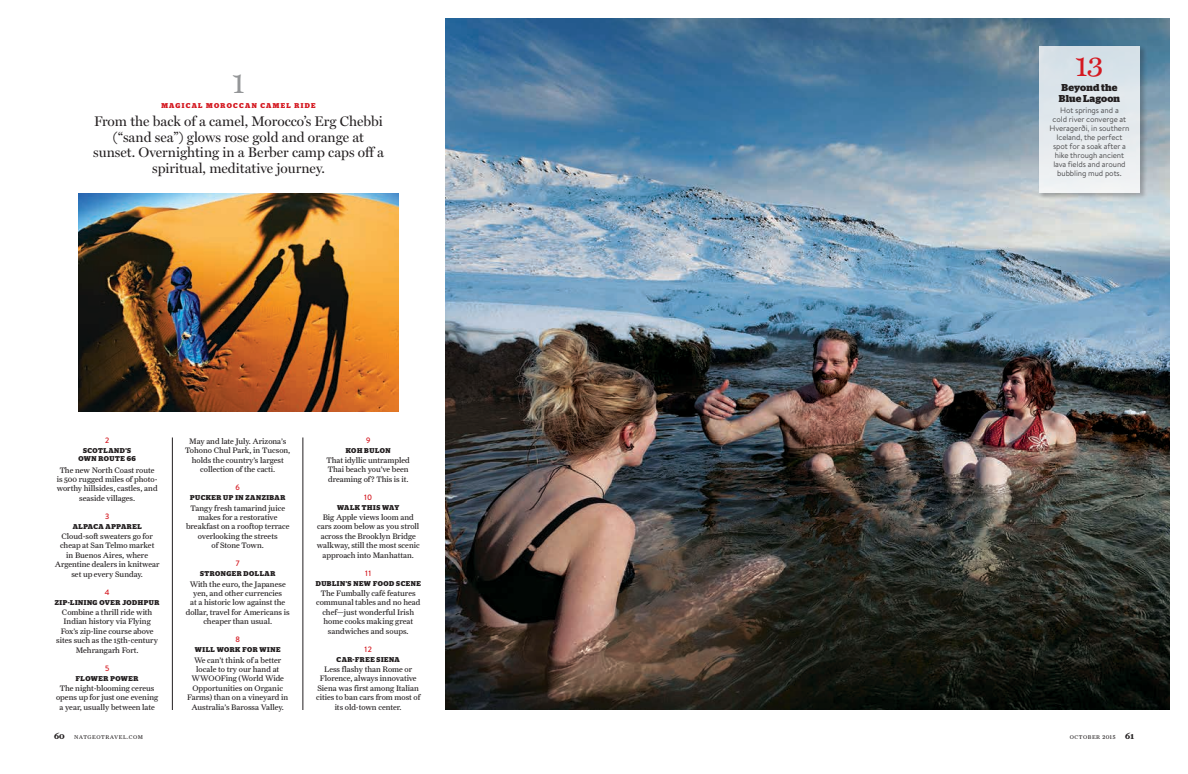
<style>
.page{position:relative;width:1188px;height:774px;background:#fff}
.page>*{position:absolute;margin:0;border:0;box-sizing:border-box;transform-origin:0 0}
.t1{font:30px "Miller Text";color:#d41820}
.t2{font:30px "Miller Text";color:#949698}
.t3{font:14px/15.5px "Miller Display";color:#231f20;text-align:center}
.t4{font:700 10px/11px "Stag";letter-spacing:.015em;color:#231f20}
.t5{font:8px/9.5px "Farnham Text";color:#231f20;text-align:center}
.t6{font:8px/9px "Brandon Text";letter-spacing:-.01em;color:#4d4d4f;text-align:center}
.t7{font:500 8px "Brandon Grotesque";color:#d41820}
.t8{font:700 7px/8.5px "Stag";letter-spacing:.08em;color:#231f20;text-align:center}
.t9{font:700 7px "Stag";letter-spacing:.2em;color:#d41820}
.t10{font:5.5px "Farnham Text";letter-spacing:.1em;color:#231f20}
.s1{font-family:"Farnham Display Bold OSF";font-size:9px}
</style>
<div class="page">
<img style="left:78px;top:193px;width:321px;height:219px">
<hr style="left:172px;top:438px;width:1px;height:272px;background:#231f20">
<hr style="left:303px;top:438px;width:1px;height:272px;background:#231f20">
<img style="left:446px;top:18px;width:724px;height:692px">
<div style="left:1038px;top:45px;width:109px;height:155px;background:#231f20;opacity:.34"></div>
<div style="left:1039px;top:46px;width:101px;height:147px;background:linear-gradient(to bottom,#d3dfe7,#f2f3f4)"></div>
<h1 class="t2" style="left:232px;top:65px;width:14px">1</h1>
<p class="t9" style="left:161px;top:101px;width:156px">MAGICAL MOROCCAN CAMEL RIDE</p>
<h2 class="t3" style="left:93px;top:114px;width:292px">From the back of a camel, Morocco’s Erg Chebbi (“sand sea”) glows rose gold and orange at sunset. Overnighting in a Berber camp caps off a spiritual, meditative journey.</h2>
<p class="t7" style="left:105px;top:435px;width:6px">2</p>
<p class="t8" style="left:78px;top:446px;width:59px">SCOTLAND’S<br>OWN ROUTE 66</p>
<p class="t5" style="left:57px;top:465px;width:102px">The new North Coast route is 500 rugged miles of photo&shy;worthy hillsides, castles, and seaside villages.</p>
<p class="t7" style="left:105px;top:511px;width:6px">3</p>
<p class="t8" style="left:73px;top:522px;width:70px">ALPACA APPAREL</p>
<p class="t5" style="left:55px;top:531px;width:106px">Cloud-soft sweaters go for cheap at San Telmo market<br>in Buenos Aires, where<br>Argentine dealers in knitwear set up every Sunday.</p>
<p class="t7" style="left:105px;top:587px;width:6px">4</p>
<p class="t8" style="left:55px;top:598px;width:106px">ZIP-LINING OVER JODHPUR</p>
<p class="t5" style="left:56px;top:607px;width:103px">Combine a thrill ride with<br>Indian history via Flying<br>Fox’s zip-line course above sites such as the 15th-century<br>Mehrangarh Fort.</p>
<p class="t7" style="left:105px;top:663px;width:6px">5</p>
<p class="t8" style="left:76px;top:674px;width:64px">FLOWER POWER</p>
<p class="t5" style="left:56px;top:683px;width:104px">The night-blooming cereus opens up for just one evening a year, usually between late</p>
<p class="t5" style="left:185px;top:436px;width:107px">May and late July. Arizona’s<br>Tohono Chul Park, in Tucson, holds the country’s largest collection of the cacti.</p>
<p class="t7" style="left:236px;top:482px;width:6px">6</p>
<p class="t8" style="left:190px;top:493px;width:97px">PUCKER UP IN ZANZIBAR</p>
<p class="t5" style="left:186px;top:503px;width:105px">Tangy fresh tamarind juice makes for a restorative breakfast on a rooftop terrace overlooking the streets<br>of Stone Town.</p>
<p class="t7" style="left:236px;top:558px;width:5px">7</p>
<p class="t8" style="left:200px;top:569px;width:77px">STRONGER DOLLAR</p>
<p class="t5" style="left:186px;top:579px;width:105px">With the euro, the Japanese yen, and other currencies<br>at a historic low against the dollar, travel for Americans is cheaper than usual.</p>
<p class="t7" style="left:235px;top:634px;width:6px">8</p>
<p class="t8" style="left:195px;top:645px;width:87px">WILL WORK FOR WINE</p>
<p class="t5" style="left:187px;top:655px;width:103px">We can’t think of a better locale to try our hand at<br>WWOOFing (World Wide<br>Opportunities on Organic<br>Farms) than on a vineyard in<br>Australia’s Barossa Valley.</p>
<p class="t7" style="left:366px;top:435px;width:6px">9</p>
<p class="t8" style="left:346px;top:446px;width:46px">KOH BULON</p>
<p class="t5" style="left:327px;top:455px;width:85px;text-align:left">That idyllic untrampled<br>Thai beach you’ve been dreaming of? This is it.</p>
<p class="t7" style="left:364px;top:492px;width:10px">10</p>
<p class="t8" style="left:337px;top:503px;width:64px">WALK THIS WAY</p>
<p class="t5" style="left:317px;top:512px;width:104px">Big Apple views loom and cars zoom below as you stroll across the Brooklyn Bridge walkway, still the most scenic approach into Manhattan.</p>
<p class="t7" style="left:365px;top:568px;width:7px">11</p>
<p class="t8" style="left:316px;top:579px;width:106px">DUBLIN’S NEW FOOD SCENE</p>
<p class="t5" style="left:316px;top:588px;width:106px">The Fumbally café features communal tables and no head chef—just wonderful Irish home cooks making great sandwiches and soups.</p>
<p class="t7" style="left:365px;top:644px;width:9px">12</p>
<p class="t8" style="left:337px;top:655px;width:65px">CAR-FREE SIENA</p>
<p class="t5" style="left:316px;top:664px;width:106px">Less flashy than Rome or<br>Florence, always innovative<br>Siena was first among Italian cities to ban cars from most of its old-town center.</p>
<h1 class="t1" style="left:1075px;top:49px;width:30px">13</h1>
<p class="t4" style="left:1059px;top:82px;width:63px">Beyond the<br>Blue Lagoon</p>
<p class="t6" style="left:1050px;top:106px;width:81px">Hot springs and a<br>cold river converge at<br>Hveragerði, in southern<br>Iceland, the perfect spot for a soak after a hike through ancient lava fields and around bubbling mud pots.</p>
<p class="t10" style="left:54px;top:733px;width:91px"><span class="s1">60</span> NATGEOTRAVEL.COM</p>
<p class="t10" style="left:1070px;top:733px;width:66px">OCTOBER 2015 <span class="s1">61</span></p>
</div>
